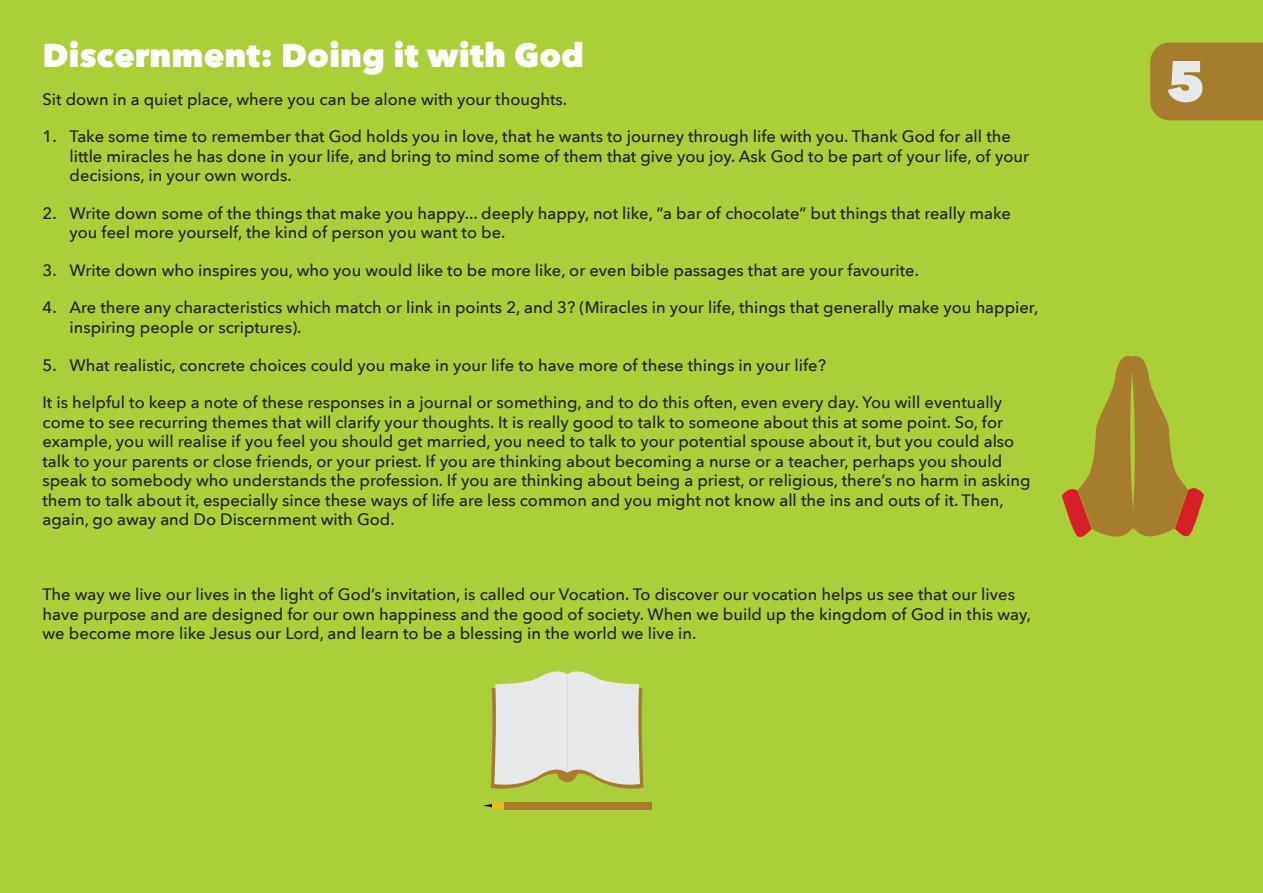
<style>
.page{position:relative;width:1263px;height:893px;background:#aacf38}
.page>*{position:absolute;margin:0;border:0;box-sizing:border-box;transform-origin:0 0}
.t1{font:800 56.7px "Avenir Next";color:#e7e8e9}
.t2{font:800 33px "Avenir Next";color:#fff}
.t3{font:500 16.5px/19.5px "Avenir Next";color:#231f20}
</style>
<div class="page">
<hr style="left:0;top:0;width:1px;height:893px;background:#fcb715">
<div style="left:1150px;top:43px;width:113px;height:77px;background:#a57d2d"></div>
<svg style="left:1062px;top:356px;width:142px;height:181px"></svg>
<svg style="left:491px;top:671px;width:152px;height:118px;background:#d9dcc2"></svg>
<div style="left:504px;top:802px;width:148px;height:7px;background:#a57d2d"></div>
<svg style="left:483px;top:802px;width:21px;height:7px"></svg>
<h2 class="t2" style="left:43px;top:34px;width:543px">Discernment: Doing it with God</h2>
<p class="t3" style="left:43px;top:90px;width:526px">Sit down in a quiet place, where you can be alone with your thoughts.</p>
<p class="t3" style="left:70px;top:127px;width:961px;text-indent:-27px">1. Take some time to remember that God holds you in love, that he wants to journey through life with you. Thank God for all the little miracles he has done in your life, and bring to mind some of them that give you joy. Ask God to be part of your life, of your decisions, in your own words.</p>
<p class="t3" style="left:70px;top:204px;width:943px;text-indent:-27px">2. Write down some of the things that make you happy... deeply happy, not like, “a bar of chocolate” but things that really make you feel more yourself, the kind of person you want to be.</p>
<p class="t3" style="left:43px;top:261px;width:878px">3. Write down who inspires you, who you would like to be more like, or even bible passages that are your favourite.</p>
<p class="t3" style="left:70px;top:298px;width:970px;text-indent:-27px">4. Are there any characteristics which match or link in points 2, and 3? (Miracles in your life, things that generally make you happier, inspiring people or scriptures).</p>
<p class="t3" style="left:43px;top:355px;width:785px">5. What realistic, concrete choices could you make in your life to have more of these things in your life?</p>
<p class="t3" style="left:43px;top:393px;width:989px">It is helpful to keep a note of these responses in a journal or something, and to do this often, even every day. You will eventually come to see recurring themes that will clarify your thoughts. It is really good to talk to someone about this at some point. So, for example, you will realise if you feel you should get married, you need to talk to your potential spouse about it, but you could also talk to your parents or close friends, or your priest. If you are thinking about becoming a nurse or a teacher, perhaps you should speak to somebody who understands the profession. If you are thinking about being a priest, or religious, there’s no harm in asking them to talk about it, especially since these ways of life are less common and you might not know all the ins and outs of it. Then, again, go away and Do Discernment with God.</p>
<p class="t3" style="left:43px;top:585px;width:990px">The way we live our lives in the light of God’s invitation, is called our Vocation. To discover our vocation helps us see that our lives have purpose and are designed for our own happiness and the good of society. When we build up the kingdom of God in this way, we become more like Jesus our Lord, and learn to be a blessing in the world we live in.</p>
<h1 class="t1" style="left:1165px;top:44px;width:41px">5</h1>
</div>
